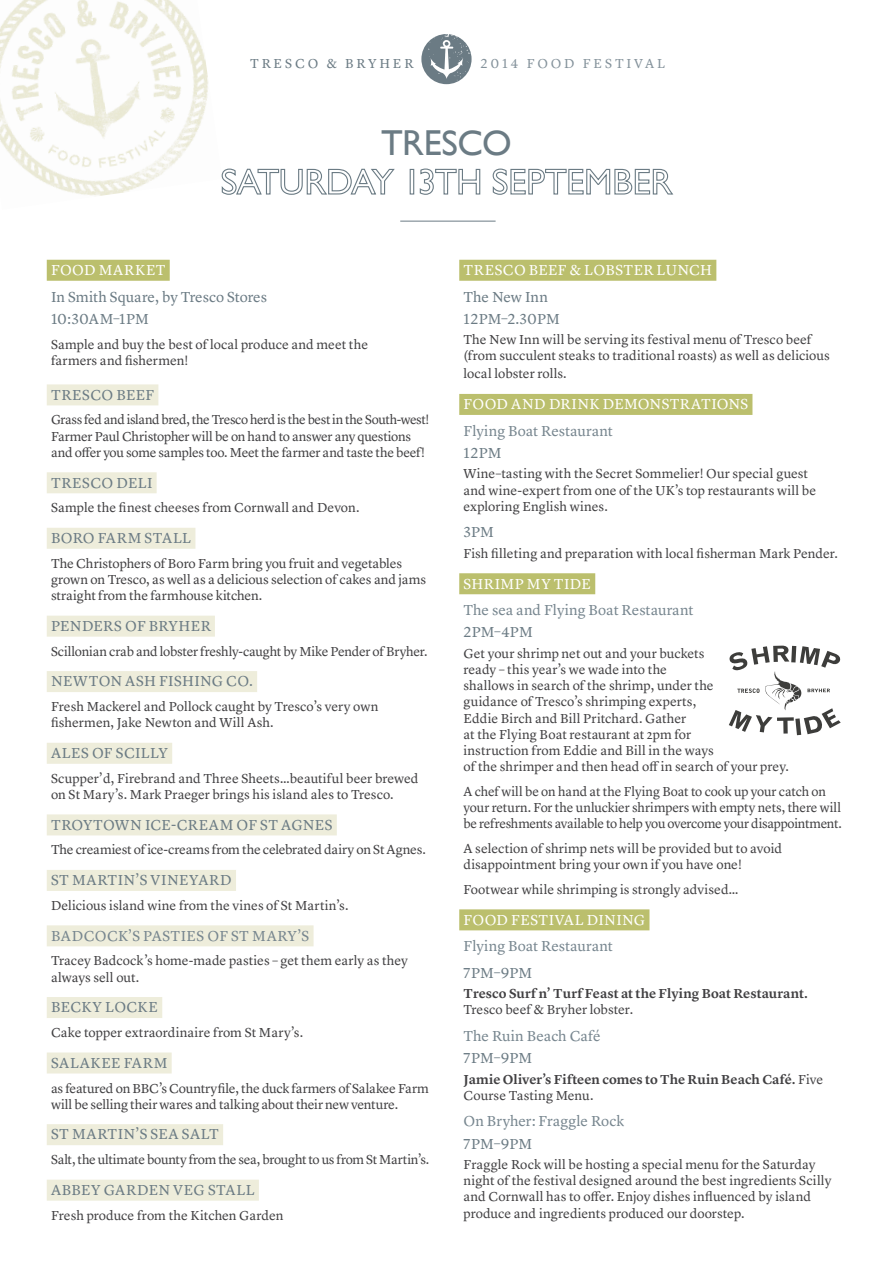
<style>
.page{position:relative;width:893px;height:1263px;background:#fff}
.page>*{position:absolute;margin:0;border:0;box-sizing:border-box;transform-origin:0 0}
.t1{font:36px "Gill Sans";letter-spacing:-.015em;color:#6b7b84}
.t2{font:15px/22.2px "Lyon Text";letter-spacing:.02em;color:#6b7b84}
.t3{font:15px "Lyon Text";letter-spacing:.005em;color:#77868f}
.t4{font:15px "Lyon Text";letter-spacing:.025em;color:#fff}
.t5{font:15px/22.2px "Lyon Text";color:#6b7b84}
.t6{font:15px "Lyon Text";letter-spacing:.025em;color:#77868f}
.t7{font:15px "Lyon Text";letter-spacing:.045em;color:#6b7b84}
.t8{font:13.5px/16.2px "Lyon Text";color:#414042}
.t9{font:13.5px/16.2px "Lyon Text";letter-spacing:-.02em;color:#414042}
.t10{font:600 13.5px/16.2px "Lyon Text";letter-spacing:.005em;color:#414042}
.t11{font:13.5px "Lyon Text";letter-spacing:.215em;color:#84929b}
.t12{font:13.5px "Lyon Text";letter-spacing:.215em;color:#6b7b84}
.s1{font-weight:400}
</style>
<div class="page">
<img style="left:0;top:0;width:208px;height:196px">
<div style="left:47px;top:260px;width:123px;height:21px;background:#bbbf6d"></div>
<div style="left:47px;top:384px;width:111px;height:21px;background:#eeeddb"></div>
<div style="left:47px;top:472px;width:110px;height:21px;background:#eeeddb"></div>
<div style="left:47px;top:528px;width:148px;height:21px;background:#eeeddb"></div>
<div style="left:47px;top:616px;width:168px;height:21px;background:#eeeddb"></div>
<div style="left:47px;top:671px;width:210px;height:21px;background:#eeeddb"></div>
<div style="left:47px;top:743px;width:125px;height:21px;background:#eeeddb"></div>
<div style="left:47px;top:814px;width:290px;height:21px;background:#eeeddb"></div>
<div style="left:47px;top:870px;width:189px;height:21px;background:#eeeddb"></div>
<div style="left:47px;top:925px;width:267px;height:21px;background:#eeeddb"></div>
<div style="left:47px;top:997px;width:115px;height:21px;background:#eeeddb"></div>
<div style="left:47px;top:1052px;width:125px;height:21px;background:#eeeddb"></div>
<div style="left:47px;top:1124px;width:176px;height:21px;background:#eeeddb"></div>
<div style="left:47px;top:1180px;width:212px;height:21px;background:#eeeddb"></div>
<div style="left:459px;top:260px;width:257px;height:21px;background:#bbbf6d"></div>
<div style="left:459px;top:394px;width:293px;height:21px;background:#bbbf6d"></div>
<div style="left:459px;top:573px;width:136px;height:21px;background:#bbbf6d"></div>
<div style="left:459px;top:909px;width:190px;height:21px;background:#bbbf6d"></div>
<hr style="left:400px;top:221px;width:96px;height:1px;background:#6b7b84">
<svg style="left:221px;top:168px;width:174px;height:27px"></svg>
<div style="left:410px;top:169px;width:4px;height:26px;border:1px solid #6b7b84"></div>
<svg style="left:419px;top:168px;width:62px;height:27px"></svg>
<svg style="left:492px;top:168px;width:182px;height:27px"></svg>
<img style="left:421px;top:34px;width:51px;height:50px">
<svg style="left:729px;top:646px;width:112px;height:89px"></svg>
<p class="t12" style="left:250px;top:53px;width:165px">TRESCO &amp; BRYHER</p>
<p class="t11" style="left:481px;top:53px;width:186px">2014 FOOD FESTIVAL</p>
<h1 class="t1" style="left:381px;top:122px;width:132px">TRESCO</h1>
<p class="t4" style="left:51px;top:259px;width:116px">FOOD MARKET</p>
<p class="t5" style="left:51px;top:284px;width:217px">In Smith Square, by Tresco Stores<br>10:30AM–1PM</p>
<p class="t8" style="left:51px;top:335px;width:319px">Sample and buy the best of local produce and meet the farmers and fishermen!</p>
<p class="t2" style="left:51px;top:382px;width:105px">TRESCO BEEF</p>
<p class="t9" style="left:51px;top:411px;width:380px">Grass fed and island bred, the Tresco herd is the best in the South-west!<br>Farmer Paul Christopher will be on hand to answer any questions and offer you some samples too. Meet the farmer and taste the beef!</p>
<p class="t2" style="left:51px;top:470px;width:103px">TRESCO DELI</p>
<p class="t8" style="left:51px;top:499px;width:310px">Sample the finest cheeses from Cornwall and Devon.</p>
<p class="t2" style="left:51px;top:526px;width:142px">BORO FARM STALL</p>
<p class="t8" style="left:51px;top:554px;width:377px">The Christophers of Boro Farm bring you fruit and vegetables grown on Tresco, as well as a delicious selection of cakes and jams straight from the farmhouse kitchen.</p>
<p class="t2" style="left:51px;top:614px;width:161px">PENDERS OF BRYHER</p>
<p class="t9" style="left:51px;top:642px;width:378px">Scillonian crab and lobster freshly-caught by Mike Pender of Bryher.</p>
<p class="t2" style="left:51px;top:669px;width:203px">NEWTON ASH FISHING CO.</p>
<p class="t8" style="left:51px;top:697px;width:329px">Fresh Mackerel and Pollock caught by Tresco’s very own fishermen, Jake Newton and Will Ash.</p>
<p class="t2" style="left:51px;top:741px;width:118px">ALES OF SCILLY</p>
<p class="t8" style="left:51px;top:769px;width:369px">Scupper’d, Firebrand and Three Sheets…beautiful beer brewed on St Mary’s. Mark Praeger brings his island ales to Tresco.</p>
<p class="t2" style="left:51px;top:812px;width:283px">TROYTOWN ICE-CREAM OF ST AGNES</p>
<p class="t9" style="left:51px;top:841px;width:376px">The creamiest of ice-creams from the celebrated dairy on St Agnes.</p>
<p class="t2" style="left:51px;top:868px;width:182px">ST MARTIN’S VINEYARD</p>
<p class="t8" style="left:51px;top:896px;width:299px">Delicious island wine from the vines of St Martin’s.</p>
<p class="t6" style="left:51px;top:924px;width:260px">BADCOCK’S PASTIES OF ST MARY’S</p>
<p class="t8" style="left:51px;top:952px;width:358px">Tracey Badcock’s home-made pasties – get them early as they always sell out.</p>
<p class="t2" style="left:51px;top:995px;width:108px">BECKY LOCKE</p>
<p class="t8" style="left:51px;top:1023px;width:254px">Cake topper extraordinaire from St Mary’s.</p>
<p class="t7" style="left:51px;top:1051px;width:118px">SALAKEE FARM</p>
<p class="t8" style="left:51px;top:1079px;width:379px">as featured on BBC’s Countryfile, the duck farmers of Salakee Farm will be selling their wares and talking about their new venture.</p>
<p class="t2" style="left:51px;top:1122px;width:169px">ST MARTIN’S SEA SALT</p>
<p class="t9" style="left:51px;top:1150px;width:380px">Salt, the ultimate bounty from the sea, brought to us from St Martin’s.</p>
<p class="t2" style="left:51px;top:1177px;width:205px">ABBEY GARDEN VEG STALL</p>
<p class="t8" style="left:51px;top:1206px;width:234px">Fresh produce from the Kitchen Garden</p>
<p class="t4" style="left:464px;top:259px;width:250px">TRESCO BEEF &amp; LOBSTER LUNCH</p>
<p class="t2" style="left:463px;top:284px;width:98px">The New Inn<br>12PM–2.30PM</p>
<p class="t8" style="left:463px;top:331px;width:368px">The New Inn will be serving its festival menu of Tresco beef (from succulent steaks to traditional roasts) as well as delicious</p>
<p class="t8" style="left:463px;top:365px;width:105px">local lobster rolls.</p>
<p class="t4" style="left:464px;top:393px;width:286px">FOOD AND DRINK DEMONSTRATIONS</p>
<p class="t3" style="left:463px;top:419px;width:151px">Flying Boat Restaurant</p>
<p class="t2" style="left:464px;top:441px;width:39px">12PM</p>
<p class="t8" style="left:463px;top:465px;width:354px">Wine–tasting with the Secret Sommelier! Our special guest and wine-expert from one of the UK’s top restaurants will be exploring English wines.</p>
<p class="t2" style="left:464px;top:520px;width:32px">3PM</p>
<p class="t8" style="left:463px;top:544px;width:376px">Fish filleting and preparation with local fisherman Mark Pender.</p>
<p class="t4" style="left:464px;top:572px;width:129px">SHRIMP MY TIDE</p>
<p class="t3" style="left:463px;top:599px;width:231px">The sea and Flying Boat Restaurant</p>
<p class="t2" style="left:464px;top:620px;width:71px">2PM–4PM</p>
<p class="t8" style="left:463px;top:644px;width:327px">Get your shrimp net out and your buckets<br>ready – this year’s we wade into the<br>shallows in search of the shrimp, under the<br>guidance of Tresco’s shrimping experts,<br>Eddie Birch and Bill Pritchard. Gather<br>at the Flying Boat restaurant at 2pm for<br>instruction from Eddie and Bill in the ways<br>of the shrimper and then head off in search of your prey.</p>
<p class="t8" style="left:463px;top:782px;width:380px">A chef will be on hand at the Flying Boat to cook up your catch on your return. For the unluckier shrimpers with empty nets, there will be refreshments available to help you overcome your disappointment.</p>
<p class="t8" style="left:463px;top:839px;width:320px">A selection of shrimp nets will be provided but to avoid disappointment bring your own if you have one!</p>
<p class="t8" style="left:463px;top:880px;width:276px">Footwear while shrimping is strongly advised…</p>
<p class="t4" style="left:464px;top:908px;width:183px">FOOD FESTIVAL DINING</p>
<p class="t3" style="left:463px;top:935px;width:151px">Flying Boat Restaurant</p>
<p class="t2" style="left:464px;top:960px;width:70px">7PM–9PM</p>
<p class="t10" style="left:463px;top:984px;width:346px">Tresco Surf n’ Turf Feast at the Flying Boat Restaurant.</p>
<p class="t8" style="left:463px;top:1001px;width:171px">Tresco beef &amp; Bryher lobster.</p>
<p class="t3" style="left:463px;top:1024px;width:139px">The Ruin Beach Café</p>
<p class="t2" style="left:464px;top:1046px;width:70px">7PM–9PM</p>
<p class="t10" style="left:463px;top:1070px;width:361px">Jamie Oliver’s Fifteen comes to The Ruin Beach Café. <span class="s1">Five<br>Course Tasting Menu.</span></p>
<p class="t3" style="left:463px;top:1110px;width:162px">On Bryher: Fraggle Rock</p>
<p class="t2" style="left:464px;top:1131px;width:70px">7PM–9PM</p>
<p class="t8" style="left:463px;top:1155px;width:369px">Fraggle Rock will be hosting a special menu for the Saturday night of the festival designed around the best ingredients Scilly and Cornwall has to offer. Enjoy dishes influenced by island produce and ingredients produced our doorstep.</p>
</div>
